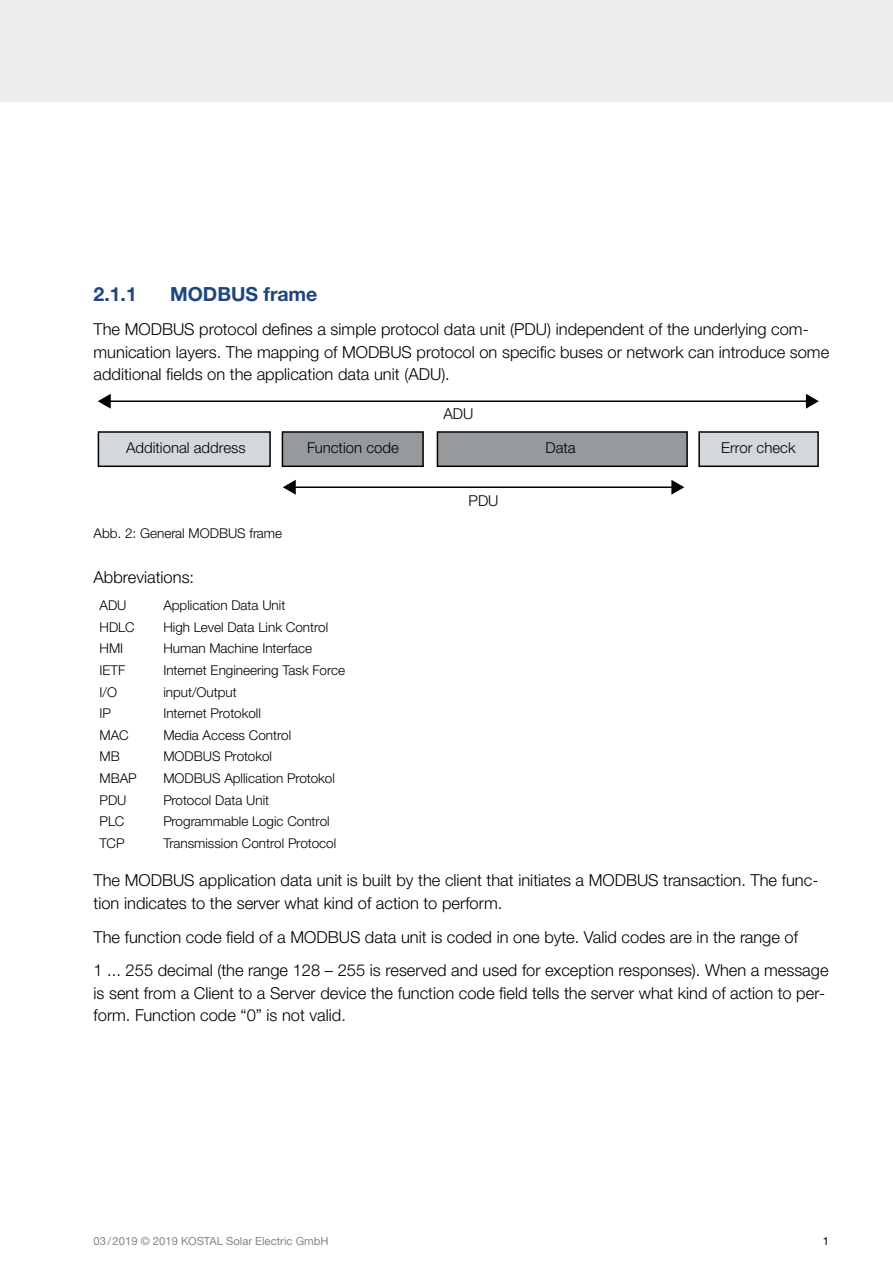
<style>
.page{position:relative;width:893px;height:1263px;background:#fff}
.page>*{position:absolute;margin:0;border:0;box-sizing:border-box;transform-origin:0 0}
.t1{font:700 19.5px "Helvetica Neue LTW1 G";color:#1e467d}
.Copy{font:300 16.5px/22.5px "Helvetica Neue LTW1 G";color:#000}
.t2{font:300 15px "Helvetica Neue LTW1 G";color:#000}
.Copy_Tabelle{font:300 13.5px "Helvetica Neue LTW1 G";color:#000}
.t3{font:11.25px "Helvetica Neue LTW1 G";color:#828787}
.t4{font:11.25px "Helvetica Neue LTW1 G";color:#000}
</style>
<div class="page">
<div style="left:0;top:0;width:893px;height:102px;background:#ebeded"></div>
<div style="left:98px;top:432px;width:172px;height:34px;background:#d5d8da"></div>
<div style="left:98px;top:431px;width:173px;height:36px;border:2px solid #000"></div>
<div style="left:282px;top:432px;width:141px;height:34px;background:#979a9c"></div>
<div style="left:282px;top:431px;width:142px;height:36px;border:2px solid #000"></div>
<div style="left:437px;top:432px;width:250px;height:34px;background:#979a9c"></div>
<div style="left:437px;top:431px;width:251px;height:36px;border:2px solid #000"></div>
<div style="left:699px;top:432px;width:119px;height:34px;background:#d5d8da"></div>
<div style="left:698px;top:431px;width:121px;height:36px;border:2px solid #000"></div>
<hr style="left:109px;top:400px;width:699px;height:2px;background:#000">
<svg style="left:98px;top:394px;width:13px;height:15px"></svg>
<svg style="left:806px;top:394px;width:13px;height:15px"></svg>
<hr style="left:294px;top:486px;width:380px;height:2px;background:#000">
<svg style="left:283px;top:480px;width:13px;height:15px"></svg>
<svg style="left:671px;top:480px;width:13px;height:15px"></svg>
<p class="t1" style="left:94px;top:282px;width:45px">2.1.1</p>
<p class="t1" style="left:170px;top:282px;width:149px">MODBUS frame</p>
<p class="Copy" style="left:94px;top:318px;width:737px">The MODBUS protocol defines a simple protocol data unit (PDU) independent of the underlying com&shy;munication layers. The mapping of MODBUS protocol on specific buses or network can introduce some additional fields on the application data unit (ADU).</p>
<p class="t2" style="left:443px;top:404px;width:31px">ADU</p>
<p class="t2" style="left:126px;top:438px;width:121px">Additional address</p>
<p class="t2" style="left:307px;top:438px;width:93px">Function code</p>
<p class="t2" style="left:545px;top:438px;width:32px">Data</p>
<p class="t2" style="left:721px;top:438px;width:76px">Error check</p>
<p class="t2" style="left:469px;top:491px;width:31px">PDU</p>
<p class="Copy_Tabelle" style="left:94px;top:525px;width:190px">Abb. 2: General MODBUS frame</p>
<p class="Copy" style="left:94px;top:565px;width:102px">Abbreviations:</p>
<p class="Copy_Tabelle" style="left:100px;top:597px;width:28px">ADU</p>
<p class="Copy_Tabelle" style="left:163px;top:597px;width:124px">Application Data Unit</p>
<p class="Copy_Tabelle" style="left:100px;top:618px;width:37px">HDLC</p>
<p class="Copy_Tabelle" style="left:163px;top:618px;width:166px">High Level Data Link Control</p>
<p class="Copy_Tabelle" style="left:100px;top:640px;width:25px">HMI</p>
<p class="Copy_Tabelle" style="left:163px;top:640px;width:150px">Human Machine Interface</p>
<p class="Copy_Tabelle" style="left:100px;top:662px;width:27px">IETF</p>
<p class="Copy_Tabelle" style="left:163px;top:662px;width:183px">Internet Engineering Task Force</p>
<p class="Copy_Tabelle" style="left:100px;top:683px;width:19px">I/O</p>
<p class="Copy_Tabelle" style="left:163px;top:683px;width:75px">input/Output</p>
<p class="Copy_Tabelle" style="left:100px;top:705px;width:13px">IP</p>
<p class="Copy_Tabelle" style="left:163px;top:705px;width:99px">Internet Protokoll</p>
<p class="Copy_Tabelle" style="left:100px;top:727px;width:31px">MAC</p>
<p class="Copy_Tabelle" style="left:163px;top:727px;width:129px">Media Access Control</p>
<p class="Copy_Tabelle" style="left:100px;top:748px;width:22px">MB</p>
<p class="Copy_Tabelle" style="left:163px;top:748px;width:110px">MODBUS Protokol</p>
<p class="Copy_Tabelle" style="left:100px;top:770px;width:39px">MBAP</p>
<p class="Copy_Tabelle" style="left:163px;top:770px;width:173px">MODBUS Apllication Protokol</p>
<p class="Copy_Tabelle" style="left:100px;top:792px;width:28px">PDU</p>
<p class="Copy_Tabelle" style="left:163px;top:792px;width:107px">Protocol Data Unit</p>
<p class="Copy_Tabelle" style="left:100px;top:813px;width:26px">PLC</p>
<p class="Copy_Tabelle" style="left:163px;top:813px;width:168px">Programmable Logic Control</p>
<p class="Copy_Tabelle" style="left:100px;top:835px;width:27px">TCP</p>
<p class="Copy_Tabelle" style="left:163px;top:835px;width:174px">Transmission Control Protocol</p>
<p class="Copy" style="left:94px;top:869px;width:726px">The MODBUS application data unit is built by the client that initiates a MODBUS transaction. The func&shy;tion indicates to the server what kind of action to perform.</p>
<p class="Copy" style="left:94px;top:925px;width:706px">The function code field of a MODBUS data unit is coded in one byte. Valid codes are in the range of</p>
<p class="Copy" style="left:94px;top:959px;width:737px">1 ... 255 decimal (the range 128 – 255 is reserved and used for exception responses). When a message is sent from a Client to a Server device the function code field tells the server what kind of action to per&shy;form. Function code “0” is not valid.</p>
<p class="t3" style="left:94px;top:1234px;width:237px">03/2019 © 2019 KOSTAL Solar Electric GmbH</p>
<p class="t4" style="left:823px;top:1234px;width:8px">1</p>
</div>
